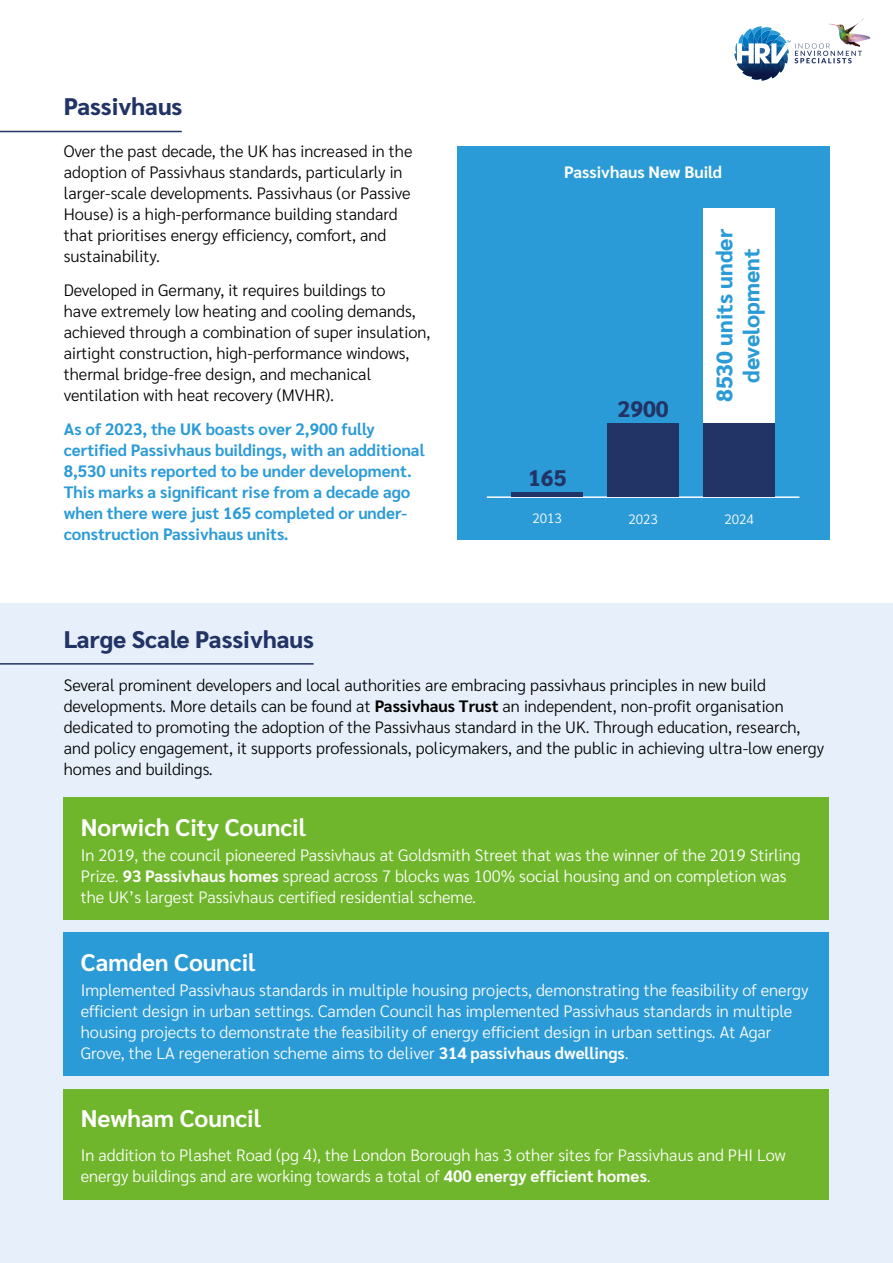
<style>
.page{position:relative;width:893px;height:1263px;background:#fff}
.page>*{position:absolute;margin:0;border:0;box-sizing:border-box;transform-origin:0 0}
.t1{font:700 24px "Sarabun";color:#fff}
.t2{font:800 24px "Sarabun";color:#223365}
.t3{font:800 22.5px/27px "Sarabun";color:#2b9bd7;text-align:center}
.t4{font:800 22.5px "Sarabun";color:#223365}
.t5{font:300 16.5px/21px "Sarabun";color:#000}
.t6{font:300 16.5px/21px "Sarabun";color:#fff}
.t7{font:700 16.5px/21px "Sarabun";color:#2b9bd7}
.t8{font:700 16.5px "Sarabun";color:#fff}
.t9{font:300 13.5px "Sarabun";color:#fff}
.s1{font-weight:700}
</style>
<div class="page">
<img style="left:829px;top:18px;width:42px;height:23px">
<img style="left:734px;top:26px;width:128px;height:55px">
<div style="left:0;top:603px;width:893px;height:660px;background:#e7f0fa"></div>
<div style="left:457px;top:146px;width:372px;height:394px;background:#2b9bd7"></div>
<hr style="left:0;top:663px;width:314px;height:2px;background:#223365">
<hr style="left:0;top:131px;width:182px;height:1px;background:#223365">
<hr style="left:487px;top:496px;width:312px;height:2px;background:#fff">
<div style="left:703px;top:208px;width:71px;height:288px;background:#fff"></div>
<hr style="left:512px;top:492px;width:71px;height:4px;background:#223365">
<div style="left:703px;top:423px;width:71px;height:73px;background:#223365"></div>
<div style="left:608px;top:423px;width:71px;height:73px;background:#223365"></div>
<div style="left:64px;top:797px;width:765px;height:123px;background:#70b62c"></div>
<div style="left:64px;top:933px;width:765px;height:143px;background:#2b9bd7"></div>
<div style="left:64px;top:1089px;width:765px;height:110px;background:#70b62c"></div>
<h1 class="t2" style="left:64px;top:93px;width:120px">Passivhaus</h1>
<p class="t5" style="left:64px;top:141px;width:350px">Over the past decade, the UK has increased in the adoption of Passivhaus standards, particularly in larger-scale developments. Passivhaus (or Passive House) is a high-performance building standard that prioritises energy efficiency, comfort, and sustainability.</p>
<p class="t5" style="left:64px;top:280px;width:368px">Developed in Germany, it requires buildings to<br>have extremely low heating and cooling demands, achieved through a combination of super insulation, airtight construction, high-performance windows, thermal bridge-free design, and mechanical ventilation with heat recovery (MVHR).</p>
<p class="t7" style="left:64px;top:419px;width:362px">As of 2023, the UK boasts over 2,900 fully certified Passivhaus buildings, with an additional 8,530 units reported to be under development.<br>This marks a significant rise from a decade ago when there were just 165 completed or under&shy;construction Passivhaus units.</p>
<p class="t8" style="left:564px;top:162px;width:159px">Passivhaus New Build</p>
<h2 class="t4" style="left:528px;top:465px;width:40px">165</h2>
<h2 class="t4" style="left:617px;top:396px;width:53px">2900</h2>
<h2 class="t3" style="left:711px;top:402px;width:175px;rotate:-90deg">8530 units under development</h2>
<p class="t9" style="left:533px;top:511px;width:31px">2013</p>
<p class="t9" style="left:628px;top:512px;width:31px">2023</p>
<p class="t9" style="left:724px;top:512px;width:31px">2024</p>
<h1 class="t2" style="left:64px;top:626px;width:252px">Large Scale Passivhaus</h1>
<p class="t5" style="left:64px;top:674px;width:762px">Several prominent developers and local authorities are embracing passivhaus principles in new build developments. More details can be found at <span class="s1">Passivhaus Trust</span> an independent, non-profit organisation dedicated to promoting the adoption of the Passivhaus standard in the UK. Through education, research, and policy engagement, it supports professionals, policymakers, and the public in achieving ultra-low energy homes and buildings.</p>
<h1 class="t1" style="left:81px;top:813px;width:227px">Norwich City Council</h1>
<p class="t6" style="left:81px;top:845px;width:721px">In 2019, the council pioneered Passivhaus at Goldsmith Street that was the winner of the 2019 Stirling<br>Prize. <span class="s1">93 Passivhaus homes</span> spread across 7 blocks was 100% social housing and on completion was the UK’s largest Passivhaus certified residential scheme.</p>
<h1 class="t1" style="left:81px;top:949px;width:176px">Camden Council</h1>
<p class="t6" style="left:81px;top:980px;width:729px">Implemented Passivhaus standards in multiple housing projects, demonstrating the feasibility of energy efficient design in urban settings. Camden Council has implemented Passivhaus standards in multiple housing projects to demonstrate the feasibility of energy efficient design in urban settings. At Agar Grove, the LA regeneration scheme aims to deliver <span class="s1">314 passivhaus dwellings</span>.</p>
<h1 class="t1" style="left:81px;top:1105px;width:182px">Newham Council</h1>
<p class="t6" style="left:81px;top:1145px;width:706px">In addition to Plashet Road (pg 4), the London Borough has 3 other sites for Passivhaus and PHI Low energy buildings and are working towards a total of <span class="s1">400 energy efficient homes</span>.</p>
</div>
